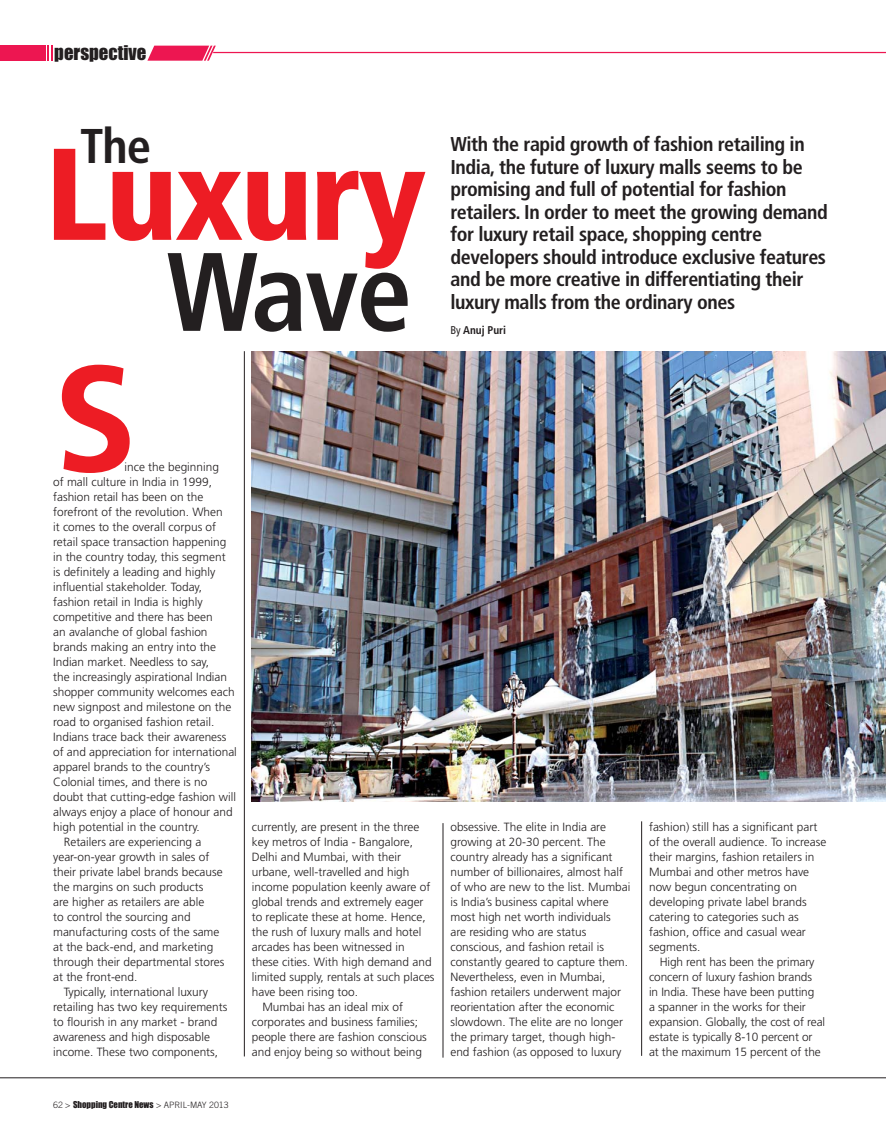
<style>
.page{position:relative;width:886px;height:1134px;background:#fff}
.page>*{position:absolute;margin:0;border:0;box-sizing:border-box;transform-origin:0 0}
.t1{font:700 150px "Frutiger";color:#ed1c24}
.t2{font:900 condensed 130.38px "Frutiger";letter-spacing:-.02em;color:#ed1c24}
.t3{font:700 condensed 111.38px "Frutiger";color:#231f20}
.t4{font:700 condensed 48.75px "Frutiger";color:#231f20}
.t5{font:700 condensed 20px/22.5px "Frutiger";letter-spacing:-.02em;color:#231f20}
.t6{font:18.75px "Impact";color:#231f20}
.t7{font:300 11.88px/15px "Frutiger";color:#231f20}
.t8{font:700 condensed 11.25px "Frutiger";color:#231f20}
.t9{font:8.75px "Impact";color:#231f20}
.s1{font-weight:400}
.s2{font-family:"Trade Gothic";font-weight:300}
</style>
<div class="page">
<hr style="left:0;top:1077px;width:886px;height:1px;background:#231f20">
<hr style="left:213px;top:52px;width:673px;height:1px;background:#ed1651">
<div style="left:0;top:45px;width:45px;height:15px;background:#ed1651"></div>
<svg style="left:47px;top:45px;width:6px;height:15px"></svg>
<svg style="left:147px;top:46px;width:69px;height:15px"></svg>
<hr style="left:641px;top:821px;width:1px;height:235px;background:#231f20">
<hr style="left:443px;top:823px;width:1px;height:234px;background:#231f20">
<hr style="left:244px;top:351px;width:1px;height:705px;background:#231f20">
<img style="left:252px;top:352px;width:634px;height:449px">
<h3 class="t6" style="left:54px;top:46px;width:94px">perspective</h3>
<h3 class="t4" style="left:80px;top:126px;width:73px">The</h3>
<h2 class="t2" style="left:45px;top:142px;width:382px">Luxury</h2>
<h3 class="t3" style="left:166px;top:247px;width:247px">Wave</h3>
<h1 class="t1" style="left:53px;top:359px;width:85px">S</h1>
<p class="t7" style="left:125px;top:460px;width:96px">ince the beginning</p>
<p class="t7" style="left:53px;top:475px;width:160px">of mall culture in India in 1999,</p>
<p class="t7" style="left:53px;top:490px;width:152px">fashion retail has been on the</p>
<p class="t7" style="left:53px;top:505px;width:171px">forefront of the revolution. When</p>
<p class="t7" style="left:53px;top:520px;width:164px">it comes to the overall corpus of</p>
<p class="t7" style="left:53px;top:535px;width:175px">retail space transaction happening</p>
<p class="t7" style="left:53px;top:550px;width:174px">in the country today, this segment</p>
<p class="t7" style="left:53px;top:565px;width:164px">is definitely a leading and highly</p>
<p class="t7" style="left:53px;top:580px;width:150px">influential stakeholder. Today,</p>
<p class="t7" style="left:53px;top:595px;width:151px">fashion retail in India is highly</p>
<p class="t7" style="left:53px;top:610px;width:161px">competitive and there has been</p>
<p class="t7" style="left:53px;top:625px;width:156px">an avalanche of global fashion</p>
<p class="t7" style="left:53px;top:640px;width:164px">brands making an entry into the</p>
<p class="t7" style="left:53px;top:655px;width:157px">Indian market. Needless to say,</p>
<p class="t7" style="left:53px;top:670px;width:175px">the increasingly aspirational Indian</p>
<p class="t7" style="left:53px;top:685px;width:183px">shopper community welcomes each</p>
<p class="t7" style="left:53px;top:700px;width:180px">new signpost and milestone on the</p>
<p class="t7" style="left:53px;top:715px;width:163px">road to organised fashion retail.</p>
<p class="t7" style="left:53px;top:730px;width:175px">Indians trace back their awareness</p>
<p class="t7" style="left:53px;top:745px;width:185px">of and appreciation for international</p>
<p class="t7" style="left:53px;top:760px;width:158px">apparel brands to the country’s</p>
<p class="t7" style="left:53px;top:775px;width:156px">Colonial times, and there is no</p>
<p class="t7" style="left:53px;top:790px;width:184px">doubt that cutting-edge fashion will</p>
<p class="t7" style="left:53px;top:805px;width:181px">always enjoy a place of honour and</p>
<p class="t7" style="left:53px;top:820px;width:148px">high potential in the country.</p>
<p class="t7" style="left:64px;top:835px;width:139px">Retailers are experiencing a</p>
<p class="t7" style="left:53px;top:850px;width:158px">year-on-year growth in sales of</p>
<p class="t7" style="left:53px;top:865px;width:171px">their private label brands because</p>
<p class="t7" style="left:53px;top:880px;width:152px">the margins on such products</p>
<p class="t7" style="left:53px;top:895px;width:153px">are higher as retailers are able</p>
<p class="t7" style="left:53px;top:910px;width:139px">to control the sourcing and</p>
<p class="t7" style="left:53px;top:925px;width:168px">manufacturing costs of the same</p>
<p class="t7" style="left:53px;top:940px;width:162px">at the back-end, and marketing</p>
<p class="t7" style="left:53px;top:955px;width:173px">through their departmental stores</p>
<p class="t7" style="left:53px;top:970px;width:86px">at the front-end.</p>
<p class="t7" style="left:64px;top:985px;width:146px">Typically, international luxury</p>
<p class="t7" style="left:53px;top:1000px;width:176px">retailing has two key requirements</p>
<p class="t7" style="left:53px;top:1015px;width:166px">to flourish in any market - brand</p>
<p class="t7" style="left:53px;top:1030px;width:158px">awareness and high disposable</p>
<p class="t7" style="left:53px;top:1045px;width:166px">income. These two components,</p>
<p class="t7" style="left:252px;top:820px;width:169px">currently, are present in the three</p>
<p class="t7" style="left:252px;top:835px;width:163px">key metros of India - Bangalore,</p>
<p class="t7" style="left:252px;top:850px;width:151px">Delhi and Mumbai, with their</p>
<p class="t7" style="left:252px;top:865px;width:159px">urbane, well-travelled and high</p>
<p class="t7" style="left:252px;top:880px;width:180px">income population keenly aware of</p>
<p class="t7" style="left:252px;top:895px;width:173px">global trends and extremely eager</p>
<p class="t7" style="left:252px;top:910px;width:175px">to replicate these at home. Hence,</p>
<p class="t7" style="left:252px;top:925px;width:171px">the rush of luxury malls and hotel</p>
<p class="t7" style="left:252px;top:940px;width:154px">arcades has been witnessed in</p>
<p class="t7" style="left:252px;top:955px;width:181px">these cities. With high demand and</p>
<p class="t7" style="left:252px;top:970px;width:184px">limited supply, rentals at such places</p>
<p class="t7" style="left:252px;top:985px;width:108px">have been rising too.</p>
<p class="t7" style="left:262px;top:1000px;width:142px">Mumbai has an ideal mix of</p>
<p class="t7" style="left:252px;top:1015px;width:168px">corporates and business families;</p>
<p class="t7" style="left:252px;top:1030px;width:177px">people there are fashion conscious</p>
<p class="t7" style="left:252px;top:1045px;width:172px">and enjoy being so without being</p>
<p class="t5" style="left:450px;top:135px;width:379px">With the rapid growth of fashion retailing in India, the future of luxury malls seems to be promising and full of potential for fashion retailers. In order to meet the growing demand for luxury retail space, shopping centre developers should introduce exclusive features and be more creative in differentiating their</p>
<h3 class="t5" style="left:450px;top:292px;width:286px">luxury malls from the ordinary ones</h3>
<p class="t8" style="left:450px;top:326px;width:57px"><span class="s1">By</span> Anuj Puri</p>
<p class="t7" style="left:450px;top:820px;width:181px">obsessive. The elite in India are growing at 20-30 percent. The country already has a significant number of billionaires, almost half of who are new to the list. Mumbai is India’s business capital where most high net worth individuals<br>are residing who are status conscious, and fashion retail is constantly geared to capture them.<br>Nevertheless, even in Mumbai, fashion retailers underwent major reorientation after the economic slowdown. The elite are no longer the primary target, though high&shy;end fashion (as opposed to luxury</p>
<p class="t7" style="left:649px;top:820px;width:179px">fashion) still has a significant part of the overall audience. To increase their margins, fashion retailers in<br>Mumbai and other metros have now begun concentrating on developing private label brands catering to categories such as fashion, office and casual wear segments.</p>
<p class="t7" style="left:649px;top:955px;width:178px;text-indent:11px">High rent has been the primary concern of luxury fashion brands<br>in India. These have been putting<br>a spanner in the works for their expansion. Globally, the cost of real estate is typically 8-10 percent or at the maximum 15 percent of the</p>
<p class="t9" style="left:53px;top:1102px;width:177px"><span class="s2">62 &gt;</span> Shopping Centre News <span class="s2">&gt; APRIL-MAY 2013</span></p>
</div>
